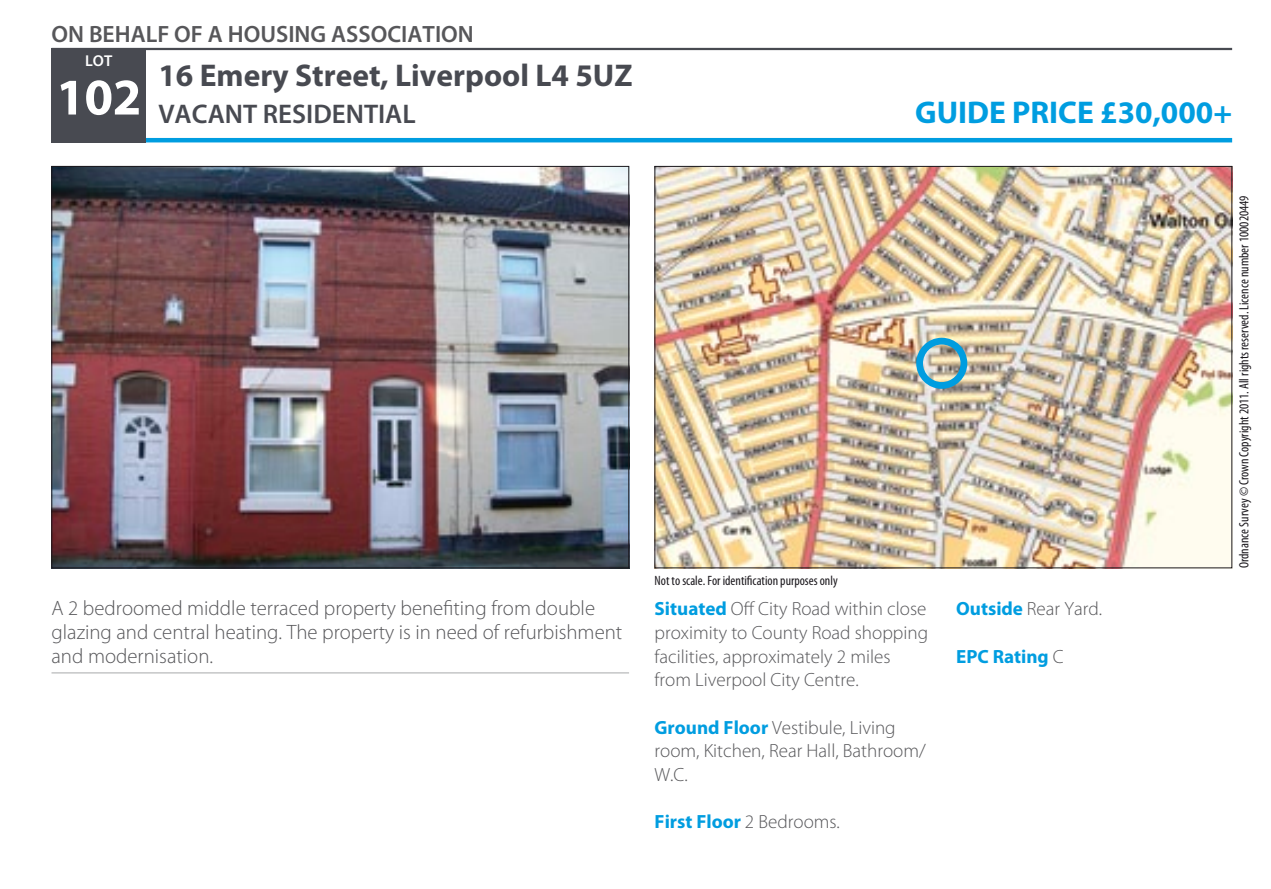
<style>
.page{position:relative;width:1271px;height:889px;background:#fff}
.page>*{position:absolute;margin:0;border:0;box-sizing:border-box;transform-origin:0 0}
.t1{font:700 51.75px "Myriad Pro";color:#fff}
.t2{font:700 31.5px "Myriad Pro";color:#484a51}
.t3{font:700 31.5px "Myriad Pro";color:#009de0}
.t4{font:600 27px "Myriad Pro";color:#484a51}
.t5{font:600 23.62px "Myriad Pro";color:#57575a}
.t6{font:300 20.7px/23.6px "Myriad Pro";color:#57575a}
.t7{font:300 19.12px/23.6px "Myriad Pro";color:#57575a}
.t8{font:700 19.12px "Myriad Pro";color:#009de0}
.t9{font:600 15.75px "Myriad Pro";color:#fff}
.t10{font:condensed 13.5px "Myriad Pro";color:#1a171c}
.s1{font-weight:700;color:#009de0}
.s2{font-weight:300;color:#57575a}
</style>
<div class="page">
<img style="left:53px;top:168px;width:574px;height:398px">
<img style="left:656px;top:168px;width:573px;height:398px">
<div style="left:916px;top:337px;width:51px;height:51px;border:7px solid #009de0;border-radius:50%"></div>
<hr style="left:51px;top:672px;width:578px;height:1px;background:#b1b3b4">
<hr style="left:51px;top:138px;width:1180px;height:4px;background:#009de0">
<hr style="left:51px;top:48px;width:1180px;height:2px;background:#484a51">
<div style="left:51px;top:48px;width:95px;height:94px;background:#484a51"></div>
<p class="t5" style="left:51px;top:19px;width:424px">ON BEHALF OF A HOUSING ASSOCIATION</p>
<h1 class="t1" style="left:56px;top:63px;width:87px">102</h1>
<p class="t9" style="left:85px;top:51px;width:29px">LOT</p>
<h2 class="t2" style="left:158px;top:55px;width:475px">16 Emery Street, Liverpool L4 5UZ</h2>
<h3 class="t4" style="left:158px;top:97px;width:259px">VACANT RESIDENTIAL</h3>
<h2 class="t3" style="left:915px;top:92px;width:318px">G uide price £30,000+</h2>
<p class="t6" style="left:51px;top:596px;width:572px">A 2 bedroomed middle terraced property benefiting from double glazing and central heating. The property is in need of refurbishment and modernisation.</p>
<p class="t10" style="left:654px;top:571px;width:185px">Not to scale. For identification purposes only</p>
<p class="t7" style="left:654px;top:596px;width:275px"><span class="s1">Situated</span> Off City Road within close proximity to County Road shopping facilities, approximately 2 miles from Liverpool City Centre.</p>
<p class="t7" style="left:654px;top:715px;width:273px"><span class="s1">Ground Floor</span> Vestibule, Living room, Kitchen, Rear Hall, Bathroom/<br>W.C.</p>
<p class="t8" style="left:654px;top:809px;width:187px">First Floor <span class="s2">2 Bedrooms.</span></p>
<p class="t7" style="left:956px;top:596px;width:147px"><span class="s1">Outside</span> Rear Yard.</p>
<p class="t8" style="left:956px;top:643px;width:109px">EPC Rating <span class="s2">C</span></p>
<p class="t10" style="left:1235px;top:568px;width:374px;rotate:-90deg">Ordnance Survey © Crown Copyright 2011. All rights reserved. Licence number 100020449</p>
</div>
